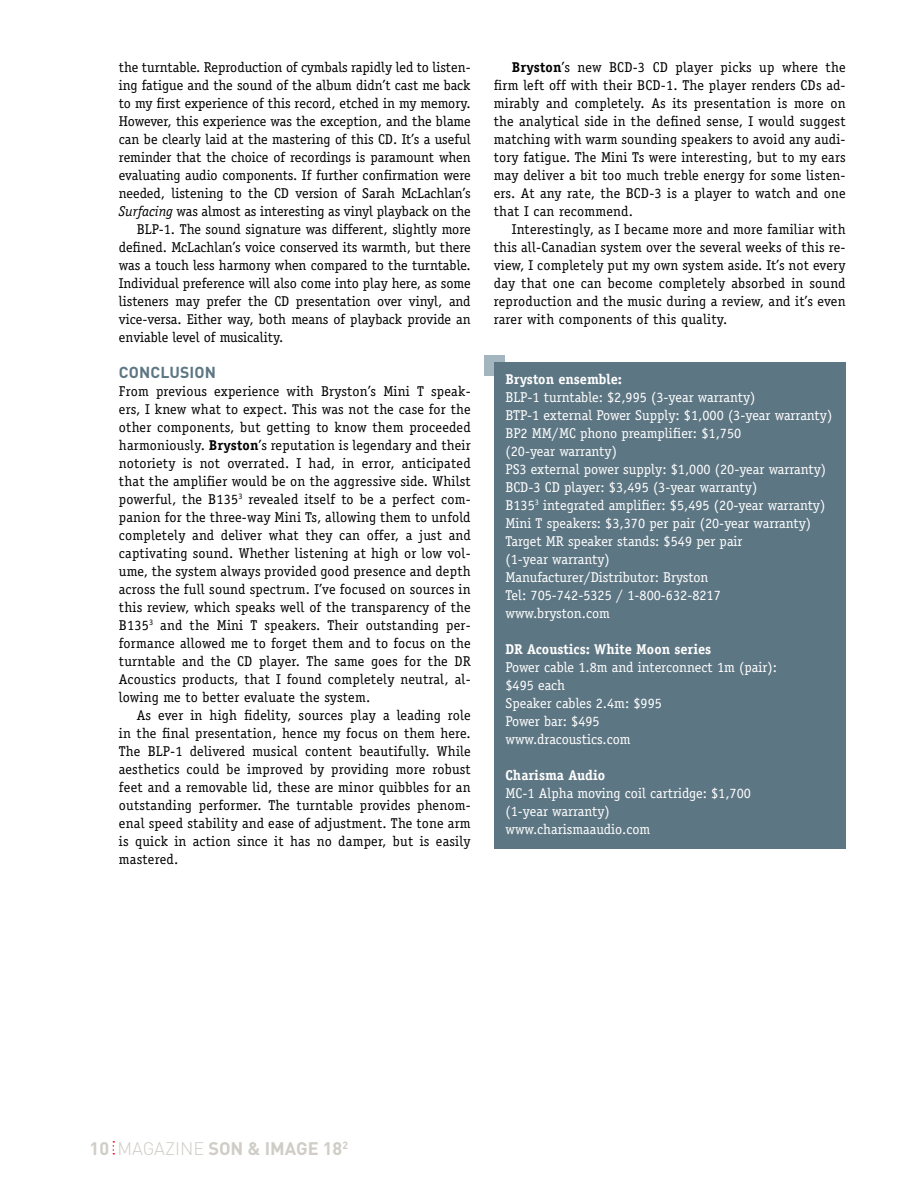
<style>
.page{position:relative;width:918px;height:1188px;background:#fff}
.page>*{position:absolute;margin:0;border:0;box-sizing:border-box;transform-origin:0 0}
.t1{font:700 18px "DIN";color:#cfcdc5}
.t2{font:700 15.75px "DIN";letter-spacing:.01em;color:#5d7683}
.t3{font:14.25px/18px "Officina Serif";color:#000;text-align:justify}
.t4{font:14.25px/18px "Officina Serif";color:#fff}
.t5{font:700 14.25px "Officina Serif";color:#fff}
.s1{font-style:italic}
.s2{font-weight:700}
.s3{font-weight:300}
</style>
<div class="page">
<div style="left:484px;top:355px;width:21px;height:21px;background:#a3b5bf"></div>
<div style="left:494px;top:363px;width:352px;height:486px;background:#5d7683"></div>
<p class="t3" style="left:119px;top:58px;width:353px">the turntable. Reproduction of cymbals rapidly led to listen-</p>
<p class="t3" style="left:119px;top:76px;width:353px">ing fatigue and the sound of the album didn’t cast me back</p>
<p class="t3" style="left:119px;top:94px;width:353px">to my first experience of this record, etched in my memory.</p>
<p class="t3" style="left:119px;top:112px;width:353px">However, this experience was the exception, and the blame</p>
<p class="t3" style="left:119px;top:130px;width:353px">can be clearly laid at the mastering of this CD. It’s a useful</p>
<p class="t3" style="left:119px;top:148px;width:353px">reminder that the choice of recordings is paramount when</p>
<p class="t3" style="left:119px;top:166px;width:353px">evaluating audio components. If further confirmation were</p>
<p class="t3" style="left:119px;top:184px;width:353px">needed, listening to the CD version of Sarah McLachlan’s</p>
<p class="t3" style="left:119px;top:202px;width:353px"><span class="s1">Surfacing</span> was almost as interesting as vinyl playback on the</p>
<p class="t3" style="left:137px;top:220px;width:335px">BLP-1. The sound signature was different, slightly more</p>
<p class="t3" style="left:119px;top:238px;width:353px">defined. McLachlan’s voice conserved its warmth, but there</p>
<p class="t3" style="left:119px;top:256px;width:353px">was a touch less harmony when compared to the turntable.</p>
<p class="t3" style="left:119px;top:274px;width:353px">Individual preference will also come into play here, as some</p>
<p class="t3" style="left:119px;top:292px;width:353px">listeners may prefer the CD presentation over vinyl, and</p>
<p class="t3" style="left:119px;top:310px;width:353px">vice-versa. Either way, both means of playback provide an</p>
<p class="t3" style="left:119px;top:328px;width:166px">enviable level of musicality.</p>
<p class="t2" style="left:119px;top:362px;width:99px">CONCLUSION</p>
<p class="t3" style="left:119px;top:382px;width:353px">From previous experience with Bryston’s Mini T speak&shy;ers, I knew what to expect. This was not the case for the other components, but getting to know them proceeded harmoniously. <span class="s2">Bryston</span>’s reputation is legendary and their notoriety is not overrated. I had, in error, anticipated that the amplifier would be on the aggressive side. Whilst powerful, the B135<sup>3</sup> revealed itself to be a perfect com&shy;panion for the three-way Mini Ts, allowing them to unfold completely and deliver what they can offer, a just and captivating sound. Whether listening at high or low vol&shy;ume, the system always provided good presence and depth across the full sound spectrum. I’ve focused on sources in this review, which speaks well of the transparency of the B135<sup>3</sup> and the Mini T speakers. Their outstanding per&shy;formance allowed me to forget them and to focus on the turntable and the CD player. The same goes for the DR Acoustics products, that I found completely neutral, al&shy;lowing me to better evaluate the system.</p>
<p class="t3" style="left:119px;top:706px;width:353px;text-indent:18px">As ever in high fidelity, sources play a leading role in the final presentation, hence my focus on them here.<br>The BLP-1 delivered musical content beautifully. While aesthetics could be improved by providing more robust feet and a removable lid, these are minor quibbles for an outstanding performer. The turntable provides phenom&shy;enal speed stability and ease of adjustment. The tone arm is quick in action since it has no damper, but is easily mastered.</p>
<p class="t3" style="left:494px;top:58px;width:353px;text-indent:18px"><span class="s2">Bryston</span>’s new BCD-3 CD player picks up where the firm left off with their BCD-1. The player renders CDs ad&shy;mirably and completely. As its presentation is more on the analytical side in the defined sense, I would suggest matching with warm sounding speakers to avoid any audi&shy;tory fatigue. The Mini Ts were interesting, but to my ears may deliver a bit too much treble energy for some listen&shy;ers. At any rate, the BCD-3 is a player to watch and one that I can recommend.</p>
<p class="t3" style="left:494px;top:220px;width:353px;text-indent:18px">Interestingly, as I became more and more familiar with this all-Canadian system over the several weeks of this re&shy;view, I completely put my own system aside. It’s not every day that one can become completely absorbed in sound reproduction and the music during a review, and it’s even rarer with components of this quality.</p>
<p class="t5" style="left:506px;top:370px;width:118px">Bryston ensemble:</p>
<p class="t4" style="left:506px;top:388px;width:328px">BLP-1 turntable: $2,995 (3-year warranty)<br>BTP-1 external Power Supply: $1,000 (3-year warranty)<br>BP2 MM/MC phono preamplifier: $1,750<br>(20-year warranty)<br>PS3 external power supply: $1,000 (20-year warranty)<br>BCD-3 CD player: $3,495 (3-year warranty)<br>B135<sup>3</sup> integrated amplifier: $5,495 (20-year warranty)<br>Mini T speakers: $3,370 per pair (20-year warranty)<br>Target MR speaker stands: $549 per pair<br>(1-year warranty)<br>Manufacturer/Distributor: Bryston<br>Tel: 705-742-5325 / 1-800-632-8217<br>www.bryston.com</p>
<p class="t5" style="left:506px;top:640px;width:207px">DR Acoustics: White Moon series</p>
<p class="t4" style="left:506px;top:658px;width:273px">Power cable 1.8m and interconnect 1m (pair): $495 each<br>Speaker cables 2.4m: $995<br>Power bar: $495<br>www.dracoustics.com</p>
<p class="t5" style="left:506px;top:766px;width:101px">Charisma Audio</p>
<p class="t4" style="left:506px;top:784px;width:247px">MC-1 Alpha moving coil cartridge: $1,700 (1-year warranty) www.charismaaudio.com</p>
<p class="t1" style="left:90px;top:1137px;width:21px">10</p>
<p class="t1" style="left:117px;top:1137px;width:232px"><span class="s3">MAGAZINE</span> SON &amp; IMAGE 18<sup>2</sup></p>
</div>
